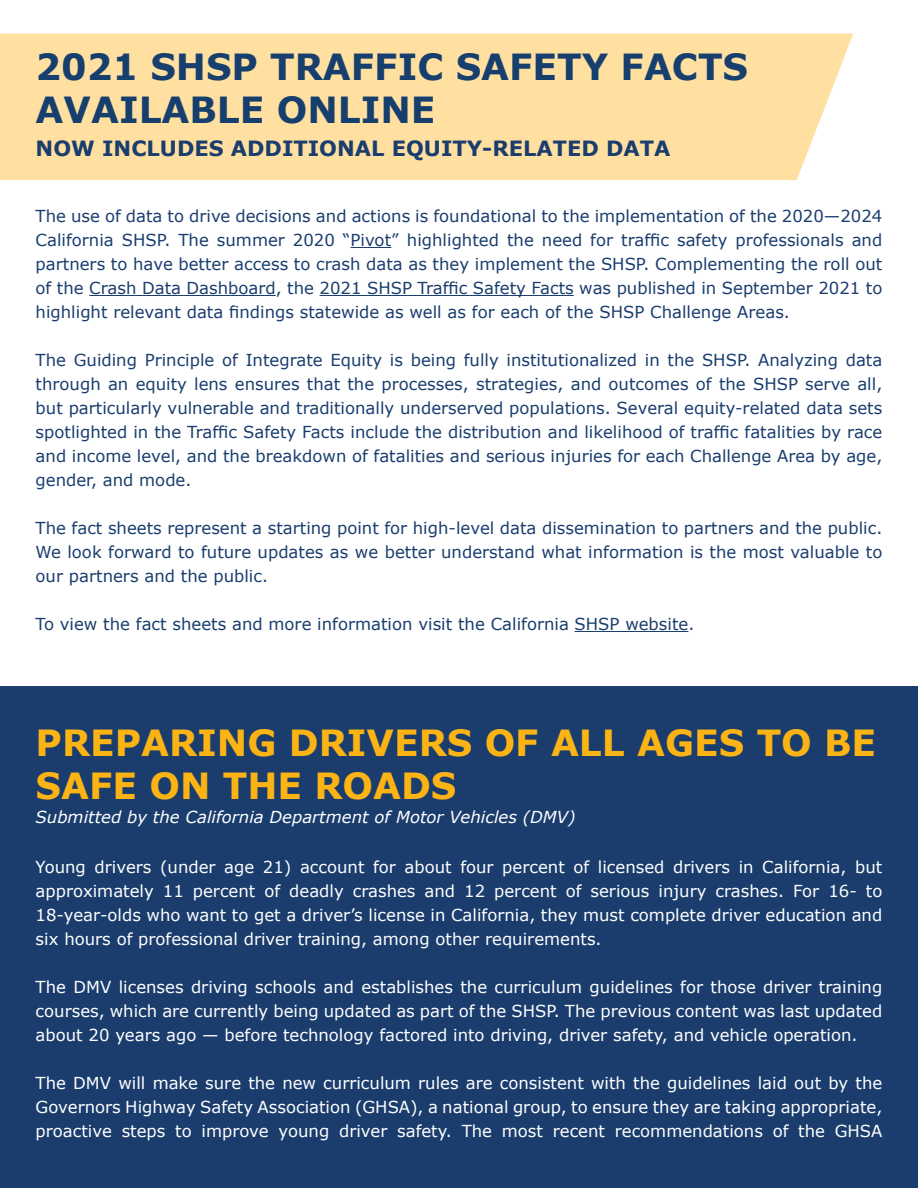
<style>
.page{position:relative;width:918px;height:1188px;background:#fff}
.page>*{position:absolute;margin:0;border:0;box-sizing:border-box;transform-origin:0 0}
.t1{font:700 36px/43.2px "Verdana";color:#fcb314}
.t2{font:700 36px/43.2px "Verdana";color:#173f6e}
.t3{font:700 21px "Verdana";color:#1a3d6e}
.t4{font:16.5px/24px "Verdana";color:#1a3d6e;text-align:justify}
.t5{font:16.5px/24px "Verdana";color:#fff;text-align:justify}
.t6{font:italic 16.5px "Verdana";color:#fff}
</style>
<div class="page">
<div style="left:0;top:687px;width:918px;height:501px;background:#1a3d6e"></div>
<hr style="left:351px;top:247px;width:40px;height:1px;background:#1a3d6e">
<hr style="left:89px;top:295px;width:187px;height:1px;background:#1a3d6e">
<hr style="left:320px;top:295px;width:254px;height:1px;background:#1a3d6e">
<hr style="left:575px;top:631px;width:113px;height:1px;background:#1a3d6e">
<div style="left:0;top:34px;width:853px;height:146px;background:#ffe0a1"></div>
<h2 class="t2" style="left:36px;top:45px;width:714px">2021 SHSP TRAFFIC SAFETY FACTS<br>AVAILABLE ONLINE</h2>
<h3 class="t3" style="left:36px;top:135px;width:636px">NOW INCLUDES ADDITIONAL EQUITY-RELATED DATA</h3>
<p class="t4" style="left:36px;top:204px;width:848px">The use of data to drive decisions and actions is foundational to the implementation of the 2020—2024<br>California SHSP. The summer 2020 “Pivot” highlighted the need for traffic safety professionals and partners to have better access to crash data as they implement the SHSP. Complementing the roll out of the Crash Data Dashboard, the 2021 SHSP Traffic Safety Facts was published in September 2021 to highlight relevant data findings statewide as well as for each of the SHSP Challenge Areas.</p>
<p class="t4" style="left:36px;top:348px;width:848px">The Guiding Principle of Integrate Equity is being fully institutionalized in the SHSP. Analyzing data through an equity lens ensures that the processes, strategies, and outcomes of the SHSP serve all, but particularly vulnerable and traditionally underserved populations. Several equity-related data sets spotlighted in the Traffic Safety Facts include the distribution and likelihood of traffic fatalities by race and income level, and the breakdown of fatalities and serious injuries for each Challenge Area by age, gender, and mode.</p>
<p class="t4" style="left:36px;top:516px;width:848px">The fact sheets represent a starting point for high-level data dissemination to partners and the public.<br>We look forward to future updates as we better understand what information is the most valuable to our partners and the public.</p>
<p class="t4" style="left:36px;top:612px;width:660px">To view the fact sheets and more information visit the California SHSP website.</p>
<h2 class="t1" style="left:36px;top:721px;width:842px">PREPARING DRIVERS OF ALL AGES TO BE<br>SAFE ON THE ROADS</h2>
<p class="t6" style="left:36px;top:806px;width:541px">Submitted by the California Department of Motor Vehicles (DMV)</p>
<p class="t5" style="left:36px;top:855px;width:848px">Young drivers (under age 21) account for about four percent of licensed drivers in California, but approximately 11 percent of deadly crashes and 12 percent of serious injury crashes. For 16- to 18-year-olds who want to get a driver’s license in California, they must complete driver education and six hours of professional driver training, among other requirements.</p>
<p class="t5" style="left:36px;top:975px;width:848px">The DMV licenses driving schools and establishes the curriculum guidelines for those driver training courses, which are currently being updated as part of the SHSP. The previous content was last updated about 20 years ago — before technology factored into driving, driver safety, and vehicle operation.</p>
<p class="t5" style="left:36px;top:1071px;width:848px">The DMV will make sure the new curriculum rules are consistent with the guidelines laid out by the Governors Highway Safety Association (GHSA), a national group, to ensure they are taking appropriate, proactive steps to improve young driver safety. The most recent recommendations of the GHSA</p>
</div>
